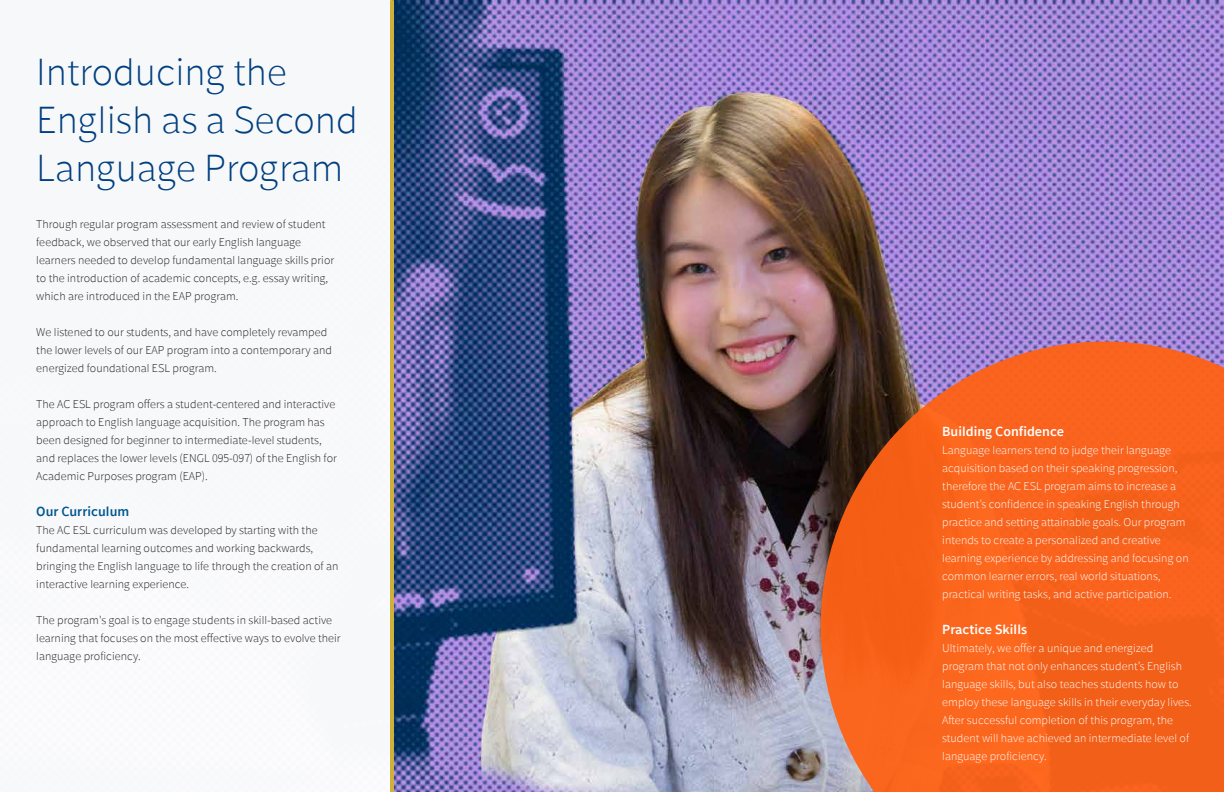
<style>
.page{position:relative;width:1224px;height:792px;background:#fff}
.page>*{position:absolute;margin:0;border:0;box-sizing:border-box;transform-origin:0 0}
.t1{font:300 40px/48px "Monrad";color:#003f80}
.t2{font:600 14px "Monrad";color:#fff}
.t3{font:600 14px "Monrad";color:#005690}
.t4{font:300 12px/18px "Monrad";color:#231f20}
.t5{font:300 12px/18px "Monrad";color:#fff}
</style>
<div class="page">
<img style="left:394px;top:0;width:830px;height:792px">
<svg style="left:821px;top:341px;width:403px;height:451px;background:#e66023"></svg>
<div style="left:0;top:0;width:392px;height:792px;background:#f7f8fa"></div>
<hr style="left:390px;top:0;width:4px;height:792px;background:#cfb03a">
<h1 class="t1" style="left:36px;top:47px;width:323px">Introducing the<br>English as a Second<br>Language Program</h1>
<p class="t4" style="left:36px;top:215px;width:299px">Through regular program assessment and review of student feedback, we observed that our early English language learners needed to develop fundamental language skills prior to the introduction of academic concepts, e.g. essay writing, which are introduced in the EAP program.</p>
<p class="t4" style="left:36px;top:323px;width:297px">We listened to our students, and have completely revamped the lower levels of our EAP program into a contemporary and energized foundational ESL program.</p>
<p class="t4" style="left:36px;top:395px;width:302px">The AC ESL program offers a student-centered and interactive approach to English language acquisition. The program has been designed for beginner to intermediate-level students, and replaces the lower levels (ENGL 095-097) of the English for Academic Purposes program (EAP).</p>
<p class="t3" style="left:36px;top:502px;width:95px">Our Curriculum</p>
<p class="t4" style="left:36px;top:521px;width:304px">The AC ESL curriculum was developed by starting with the fundamental learning outcomes and working backwards, bringing the English language to life through the creation of an interactive learning experience.</p>
<p class="t4" style="left:36px;top:611px;width:306px">The program's goal is to engage students in skill-based active learning that focuses on the most effective ways to evolve their language proficiency.</p>
<p class="t2" style="left:942px;top:422px;width:123px">Building Confidence</p>
<p class="t5" style="left:942px;top:441px;width:248px">Language learners tend to judge their language acquisition based on their speaking progression, therefore the AC ESL program aims to increase a student’s confidence in speaking English through practice and setting attainable goals. Our program intends to create a personalized and creative learning experience by addressing and focusing on common learner errors, real world situations, practical writing tasks, and active participation.</p>
<p class="t2" style="left:942px;top:620px;width:86px">Practice Skills</p>
<p class="t5" style="left:942px;top:639px;width:251px">Ultimately, we offer a unique and energized program that not only enhances student’s English language skills, but also teaches students how to employ these language skills in their everyday lives.<br>After successful completion of this program, the student will have achieved an intermediate level of language proficiency.</p>
</div>
